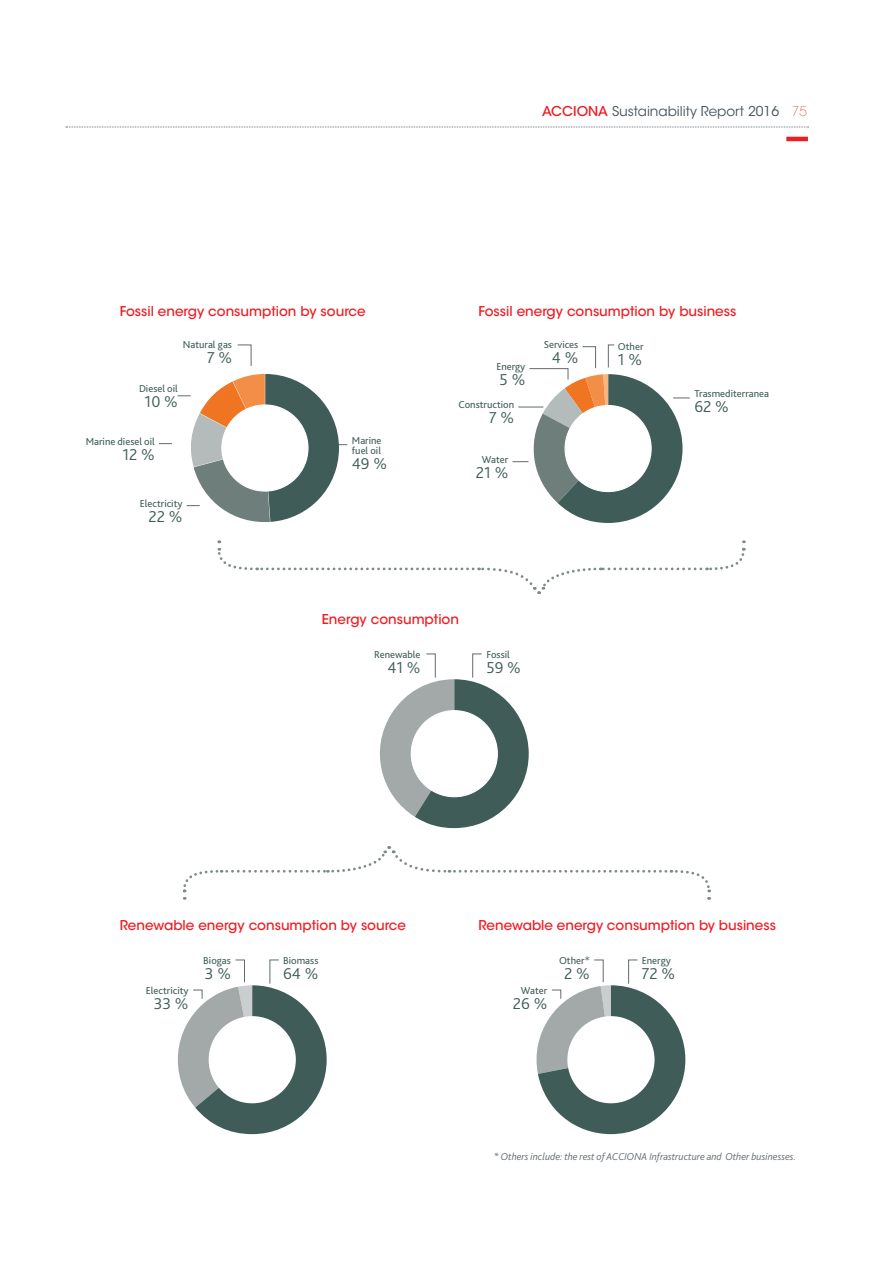
<style>
.page{position:relative;width:893px;height:1263px;background:#fff}
.page>*{position:absolute;margin:0;border:0;box-sizing:border-box;transform-origin:0 0}
.t1{font:300 16.5px "Bliss Pro";color:#3f5c58}
.t2{font:500 13.5px "ITC Avant Garde Std";color:#ee1d23}
.t3{font:13.5px "ITC Avant Garde Std";color:#465259}
.t4{font:10.5px/10.5px "Bliss Pro";color:#3f5c58}
.t5{font:italic 300 10.5px "Bliss Pro";color:#626a6f}
.s1{font-weight:500;color:#ee1d23}
.s2{font-weight:200;color:#ee1d23}
</style>
<div class="page">
<hr style="left:786px;top:137px;width:22px;height:4px;background:#ee1d23">
<svg style="left:66px;top:127px;width:742px;height:1px"></svg>
<svg style="left:237px;top:344px;width:15px;height:22px"></svg>
<svg style="left:159px;top:443px;width:13px;height:1px"></svg>
<svg style="left:379px;top:653px;width:150px;height:175px"></svg>
<div style="left:411px;top:711px;width:86px;height:86px;background:#fff;border-radius:50%"></div>
<svg style="left:177px;top:959px;width:150px;height:175px"></svg>
<svg style="left:536px;top:959px;width:149px;height:175px"></svg>
<svg style="left:479px;top:540px;width:267px;height:54px"></svg>
<svg style="left:217px;top:540px;width:256px;height:31px"></svg>
<svg style="left:183px;top:846px;width:528px;height:54px"></svg>
<svg style="left:178px;top:374px;width:169px;height:148px"></svg>
<div style="left:222px;top:405px;width:86px;height:86px;background:#fff;border-radius:50%"></div>
<svg style="left:512px;top:344px;width:178px;height:179px"></svg>
<div style="left:565px;top:405px;width:86px;height:87px;background:#fff;border-radius:50%"></div>
<p class="t3" style="left:542px;top:103px;width:266px"><span class="s1">ACCIONA</span> Sustainability Report 2016 <span class="s2">75</span></p>
<p class="t2" style="left:120px;top:303px;width:247px">Fossil energy consumption by source</p>
<p class="t2" style="left:478px;top:303px;width:260px">Fossil energy consumption by business</p>
<p class="t4" style="left:183px;top:339px;width:51px">N atural gas</p>
<h1 class="t1" style="left:207px;top:347px;width:27px">7 %</h1>
<p class="t4" style="left:139px;top:383px;width:40px">Diesel oil</p>
<h1 class="t1" style="left:145px;top:391px;width:35px">10 %</h1>
<p class="t4" style="left:86px;top:435px;width:71px">Marine diesel oil</p>
<h1 class="t1" style="left:122px;top:444px;width:34px">12 %</h1>
<p class="t4" style="left:140px;top:497px;width:44px">Electricity</p>
<h1 class="t1" style="left:149px;top:506px;width:36px">22 %</h1>
<p class="t4" style="left:352px;top:435px;width:31px">Marine fuel oil</p>
<h1 class="t1" style="left:352px;top:453px;width:37px">49 %</h1>
<p class="t4" style="left:496px;top:360px;width:31px">Energy</p>
<h1 class="t1" style="left:500px;top:369px;width:27px">5 %</h1>
<p class="t4" style="left:459px;top:399px;width:57px">Construction</p>
<h1 class="t1" style="left:489px;top:407px;width:27px">7 %</h1>
<p class="t4" style="left:482px;top:454px;width:28px">Water</p>
<h1 class="t1" style="left:476px;top:462px;width:34px">21 %</h1>
<p class="t4" style="left:544px;top:339px;width:36px">Services</p>
<h1 class="t1" style="left:552px;top:347px;width:28px">4 %</h1>
<p class="t4" style="left:618px;top:341px;width:27px">Other</p>
<h1 class="t1" style="left:618px;top:350px;width:26px">1 %</h1>
<p class="t4" style="left:694px;top:388px;width:76px">Trasmediterranea</p>
<h1 class="t1" style="left:694px;top:396px;width:36px">62 %</h1>
<p class="t2" style="left:322px;top:610px;width:139px">Energy consumption</p>
<p class="t4" style="left:374px;top:649px;width:48px">Renewable</p>
<h1 class="t1" style="left:387px;top:657px;width:35px">41 %</h1>
<p class="t4" style="left:486px;top:649px;width:25px">Fossil</p>
<h1 class="t1" style="left:486px;top:657px;width:36px">59 %</h1>
<p class="t2" style="left:120px;top:916px;width:288px">Renewable energy consumption by source</p>
<p class="t4" style="left:203px;top:955px;width:29px">Biogas</p>
<h1 class="t1" style="left:205px;top:963px;width:28px">3 %</h1>
<p class="t4" style="left:283px;top:955px;width:37px">Biomass</p>
<h1 class="t1" style="left:283px;top:963px;width:37px">64 %</h1>
<p class="t2" style="left:478px;top:916px;width:299px">Renewable energy consumption by business</p>
<p class="t4" style="left:559px;top:955px;width:32px">Other*</p>
<h1 class="t1" style="left:564px;top:963px;width:27px">2 %</h1>
<p class="t4" style="left:642px;top:955px;width:31px">Energy</p>
<h1 class="t1" style="left:642px;top:963px;width:35px">72 %</h1>
<p class="t4" style="left:146px;top:985px;width:44px">Electricity</p>
<h1 class="t1" style="left:154px;top:993px;width:36px">33 %</h1>
<p class="t4" style="left:521px;top:985px;width:28px">Water</p>
<h1 class="t1" style="left:513px;top:993px;width:36px">26 %</h1>
<p class="t5" style="left:494px;top:1150px;width:304px">* Others include: the rest of ACCIONA Infrastructure and Other businesses.</p>
</div>
